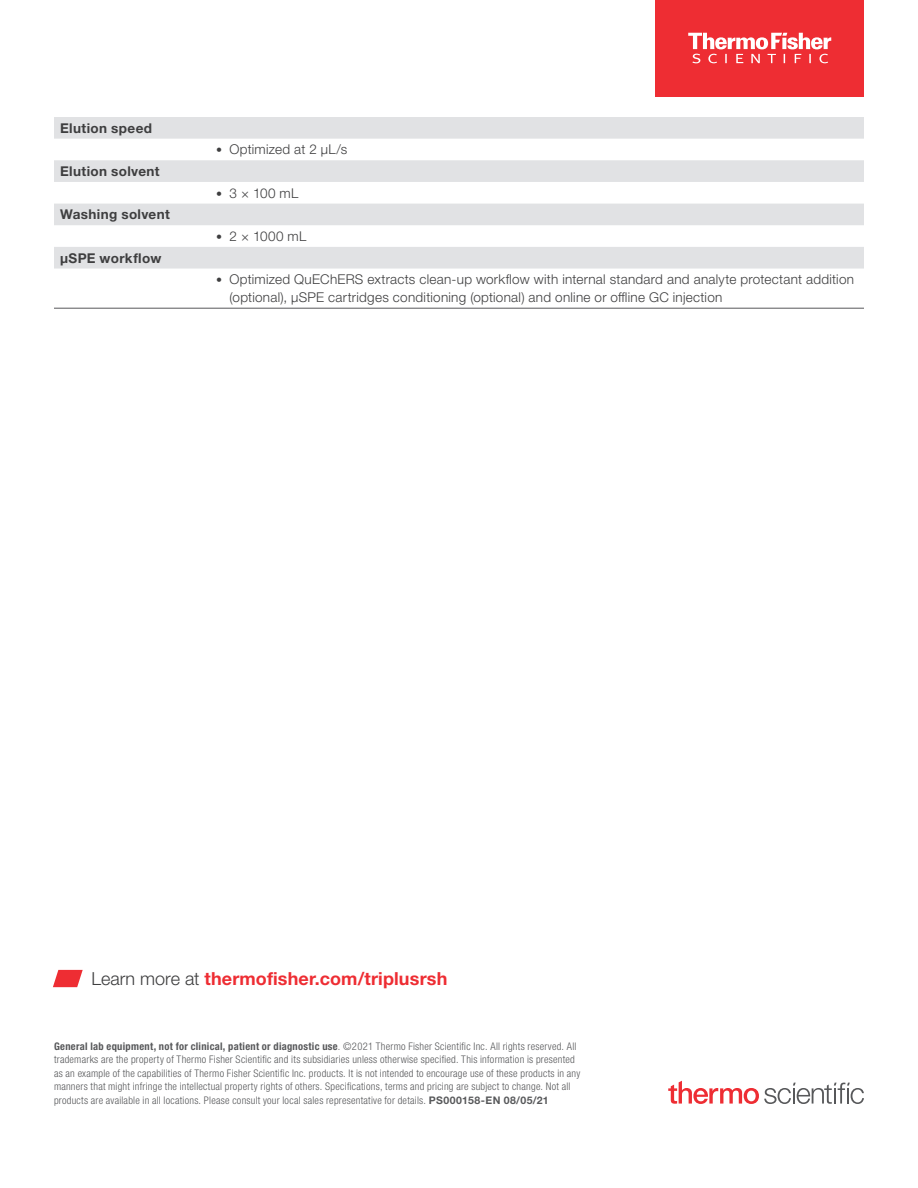
<style>
.page{position:relative;width:918px;height:1188px;background:#fff}
.page>*{position:absolute;margin:0;border:0;box-sizing:border-box;transform-origin:0 0}
.t1{font:700 18px "Helvetica Neue LTW1 G";letter-spacing:.01em;color:#ee2d33}
.t2{font:300 13.5px/18px "Helvetica Neue LTW1 G";letter-spacing:.02em;color:#3e3e3f}
.t3{font:700 13.5px "Helvetica Neue LTW1 G";letter-spacing:.03em;color:#3e3e3f}
.t4{font:300 condensed 10.5px/13.5px "Helvetica Neue LTW1 G";letter-spacing:.025em;color:#57585a}
.s1{font-size:12px}
.s2{font-weight:300;color:#3e3e3f}
.s3{font-weight:700}
.s4{font-weight:700;font-stretch:normal}
</style>
<div class="page">
<svg style="left:668px;top:1081px;width:196px;height:23px"></svg>
<svg style="left:53px;top:970px;width:30px;height:17px"></svg>
<svg style="left:54px;top:117px;width:810px;height:152px;fill:#e1e2e4"></svg>
<hr style="left:54px;top:308px;width:156px;height:1px;background:#57585a">
<hr style="left:210px;top:308px;width:654px;height:1px;background:#57585a">
<div style="left:656px;top:0;width:208px;height:96px;background:#ee2d33"></div>
<svg style="left:688px;top:33px;width:143px;height:30px"></svg>
<p class="t3" style="left:60px;top:120px;width:94px">Elution speed</p>
<p class="t3" style="left:60px;top:163px;width:101px">Elution solvent</p>
<p class="t3" style="left:60px;top:206px;width:111px">Washing solvent</p>
<p class="t3" style="left:60px;top:249px;width:103px">µSPE workflow</p>
<p class="t2" style="left:216px;top:140px;width:133px"><span class="s1">•</span> Optimized at 2 µL/s</p>
<p class="t2" style="left:216px;top:184px;width:84px"><span class="s1">•</span> 3 × 100 mL</p>
<p class="t2" style="left:216px;top:227px;width:92px"><span class="s1">•</span> 2 × 1000 mL</p>
<p class="t2" style="left:230px;top:270px;width:626px;text-indent:-14px"><span class="s1">•</span> Optimized QuEChERS extracts clean-up workflow with internal standard and analyte protectant addition (optional), µSPE cartridges conditioning (optional) and online or offline GC injection</p>
<h1 class="t1" style="left:92px;top:967px;width:357px"><span class="s2">Learn more at</span> thermofisher.com/triplusrsh</h1>
<p class="t4" style="left:54px;top:1040px;width:528px"><span class="s3">General lab equipment, not for clinical, patient or diagnostic use</span>. ©2021 Thermo Fisher Scientific Inc. All rights reserved. All trademarks are the property of Thermo Fisher Scientific and its subsidiaries unless otherwise specified. This information is presented as an example of the capabilities of Thermo Fisher Scientific Inc. products. It is not intended to encourage use of these products in any manners that might infringe the intellectual property rights of others. Specifications, terms and pricing are subject to change. Not all products are available in all locations. Please consult your local sales representative for details. <span class="s4">PS000158-EN 08/05/21</span></p>
</div>
